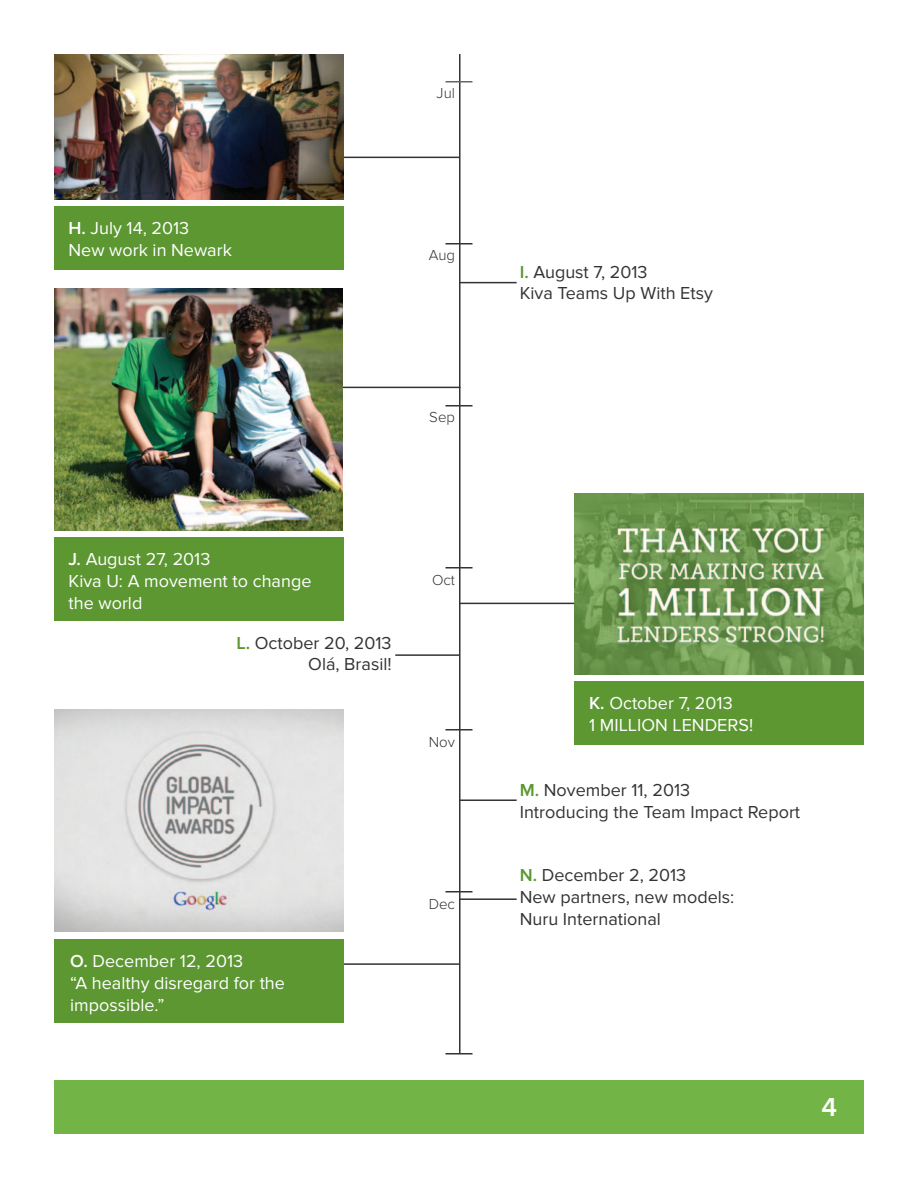
<style>
.page{position:relative;width:918px;height:1188px;background:#fff}
.page>*{position:absolute;margin:0;border:0;box-sizing:border-box;transform-origin:0 0}
.t1{font:600 27px "Proxima Nova";color:#fff}
.t2{font:18px/21.6px "Proxima Nova";color:#323332}
.t3{font:18px/21.6px "Proxima Nova";color:#fff}
.t4{font:300 15px "Proxima Nova";color:#323332}
.s1{font-weight:600}
.s2{font-weight:600;color:#5c9731}
</style>
<div class="page">
<div style="left:54px;top:1080px;width:810px;height:54px;background:#73b446"></div>
<hr style="left:323px;top:157px;width:136px;height:1px;background:#323332">
<hr style="left:321px;top:387px;width:139px;height:1px;background:#323332">
<hr style="left:460px;top:603px;width:140px;height:1px;background:#323332">
<hr style="left:459px;top:54px;width:1px;height:1000px;background:#323332">
<svg style="left:446px;top:81px;width:26px;height:1px"></svg>
<svg style="left:446px;top:243px;width:26px;height:1px"></svg>
<svg style="left:446px;top:405px;width:26px;height:1px"></svg>
<svg style="left:446px;top:567px;width:26px;height:1px"></svg>
<svg style="left:446px;top:729px;width:26px;height:1px"></svg>
<svg style="left:446px;top:891px;width:26px;height:1px"></svg>
<svg style="left:446px;top:1053px;width:26px;height:1px"></svg>
<div style="left:575px;top:681px;width:289px;height:64px;background:#5c9731"></div>
<div style="left:54px;top:206px;width:289px;height:64px;background:#5c9731"></div>
<div style="left:54px;top:537px;width:289px;height:84px;background:#5c9731"></div>
<hr style="left:459px;top:799px;width:58px;height:2px;background:#323332">
<hr style="left:459px;top:282px;width:58px;height:1px;background:#323332">
<hr style="left:459px;top:898px;width:58px;height:2px;background:#323332">
<hr style="left:332px;top:963px;width:128px;height:2px;background:#323332">
<img style="left:54px;top:288px;width:289px;height:242px">
<img style="left:575px;top:494px;width:289px;height:181px">
<img style="left:54px;top:54px;width:289px;height:146px">
<div style="left:54px;top:939px;width:289px;height:84px;background:#5c9731"></div>
<img style="left:54px;top:710px;width:289px;height:222px">
<hr style="left:395px;top:654px;width:64px;height:2px;background:#323332">
<p class="t3" style="left:69px;top:218px;width:165px"><span class="s1">H.</span> July 14, 2013<br>New work in Newark</p>
<p class="t4" style="left:437px;top:84px;width:20px">Jul</p>
<p class="t4" style="left:429px;top:247px;width:28px">Aug</p>
<p class="t4" style="left:429px;top:409px;width:27px">Sep</p>
<p class="t3" style="left:69px;top:549px;width:244px"><span class="s1">J.</span> August 27, 2013<br>Kiva U: A movement to change the world</p>
<p class="t2" style="left:236px;top:632px;width:157px;text-align:right"><span class="s2">L.</span> October 20, 2013<br>Olá, Brasil!</p>
<p class="t4" style="left:432px;top:571px;width:24px">Oct</p>
<p class="t4" style="left:429px;top:734px;width:28px">Nov</p>
<p class="t3" style="left:70px;top:951px;width:216px"><span class="s1">O.</span> December 12, 2013<br>“A healthy disregard for the impossible.”</p>
<p class="t4" style="left:429px;top:895px;width:28px">Dec</p>
<p class="t2" style="left:520px;top:261px;width:195px"><span class="s2">I.</span> August 7, 2013<br>Kiva Teams Up With Etsy</p>
<p class="t3" style="left:589px;top:693px;width:166px"><span class="s1">K.</span> October 7, 2013<br>1 MILLION LENDERS!</p>
<p class="t2" style="left:520px;top:780px;width:282px"><span class="s2">M.</span> November 11, 2013<br>Introducing the Team Impact Report</p>
<p class="t2" style="left:520px;top:865px;width:216px"><span class="s2">N.</span> December 2, 2013<br>New partners, new models:<br>Nuru International</p>
<h1 class="t1" style="left:821px;top:1092px;width:17px">4</h1>
</div>
